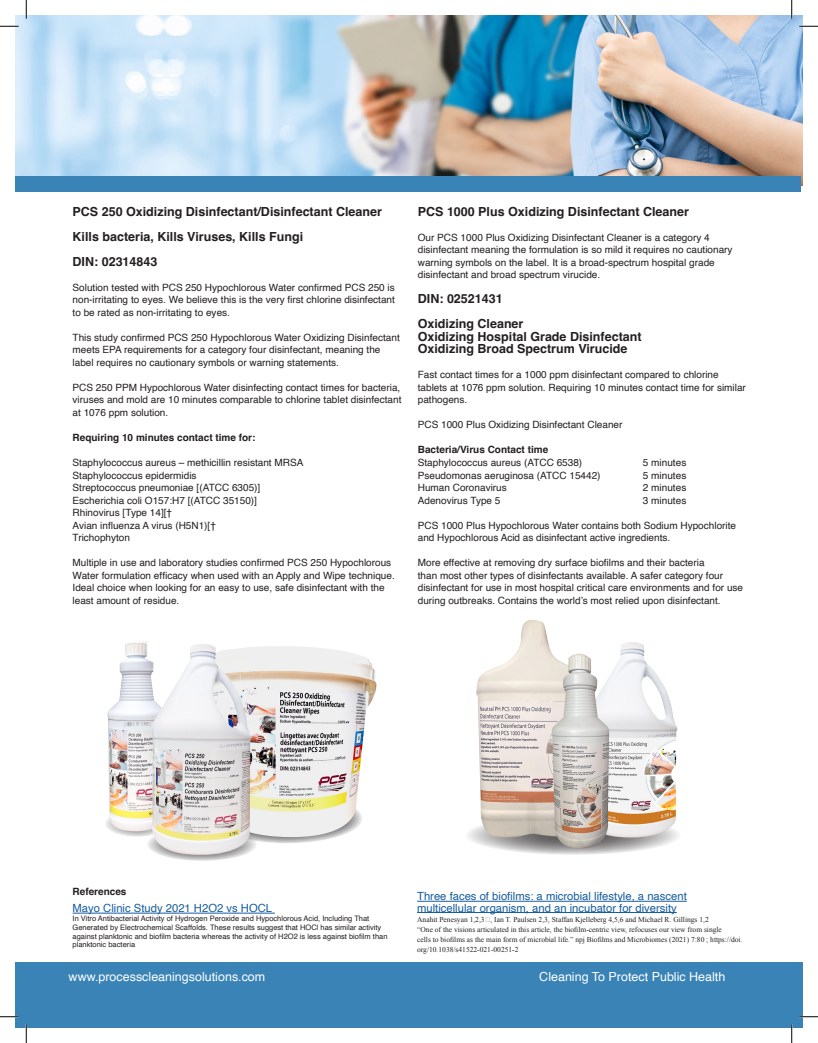
<style>
.page{position:relative;width:818px;height:1043px;background:#fff}
.page>*{position:absolute;margin:0;border:0;box-sizing:border-box;transform-origin:0 0}
.Body_Text_-_Left{font:700 12.5px "Helvetica";color:#231f20}
.t1{font:12.5px "Helvetica";color:#fff}
.Body_Text_-_Left-2{font:11.25px "Helvetica";color:#175d9e}
.Body_Text_-_Left-3{font:10px/12.5px "Helvetica";color:#231f20}
.Body_Text_-_Left-4{font:700 10px "Helvetica";color:#231f20}
.Body_Text_-_Left-5{font:7.5px/10px "Times New Roman";color:#231f20}
.Body_Text_-_Left-6{font:7.5px/8.8px "Helvetica";color:#231f20}
</style>
<div class="page">
<img style="left:15px;top:15px;width:787px;height:170px">
<div style="left:15px;top:962px;width:787px;height:66px;background:#3983b7"></div>
<div style="left:15px;top:176px;width:785px;height:16px;background:#3983b7"></div>
<svg style="left:105px;top:810px;width:64px;height:26px"></svg>
<img style="left:107px;top:641px;width:43px;height:190px">
<svg style="left:211px;top:793px;width:151px;height:50px"></svg>
<img style="left:251px;top:646px;width:126px;height:191px">
<svg style="left:147px;top:827px;width:110px;height:33px"></svg>
<img style="left:150px;top:644px;width:101px;height:212px">
<svg style="left:464px;top:815px;width:217px;height:40px;background:#c0bfbf"></svg>
<img style="left:610px;top:642px;width:68px;height:195px">
<img style="left:476px;top:620px;width:76px;height:219px">
<img style="left:552px;top:653px;width:58px;height:195px">
<hr style="left:73px;top:912px;width:202px;height:1px;background:#175d9e">
<hr style="left:417px;top:901px;width:269px;height:1px;background:#175d9e">
<hr style="left:417px;top:912px;width:259px;height:1px;background:#175d9e">
<svg style="left:0;top:25px;width:19px;height:2px"></svg>
<svg style="left:799px;top:25px;width:19px;height:2px"></svg>
<svg style="left:0;top:1016px;width:19px;height:1px"></svg>
<svg style="left:799px;top:1015px;width:19px;height:2px"></svg>
<svg style="left:25px;top:0;width:2px;height:19px"></svg>
<svg style="left:25px;top:1024px;width:2px;height:18px"></svg>
<svg style="left:790px;top:0;width:2px;height:19px"></svg>
<svg style="left:791px;top:1024px;width:1px;height:18px"></svg>
<p class="Body_Text_-_Left" style="left:73px;top:204px;width:311px">PCS 250 Oxidizing Disinfectant/Disinfectant Cleaner</p>
<p class="Body_Text_-_Left" style="left:73px;top:229px;width:232px">Kills bacteria, Kills Viruses, Kills Fungi</p>
<p class="Body_Text_-_Left" style="left:73px;top:254px;width:86px">DIN: 02314843</p>
<p class="Body_Text_-_Left-3" style="left:73px;top:281px;width:324px;text-align:justify">Solution tested with PCS 250 Hypochlorous Water confirmed PCS 250 is non-irritating to eyes. We believe this is the very first chlorine disinfectant to be rated as non-irritating to eyes.</p>
<p class="Body_Text_-_Left-3" style="left:73px;top:331px;width:328px">This study confirmed PCS 250 Hypochlorous Water Oxidizing Disinfectant meets EPA requirements for a category four disinfectant, meaning the label requires no cautionary symbols or warning statements.</p>
<p class="Body_Text_-_Left-3" style="left:73px;top:381px;width:330px;text-align:justify">PCS 250 PPM Hypochlorous Water disinfecting contact times for bacteria, viruses and mold are 10 minutes comparable to chlorine tablet disinfectant at 1076 ppm solution.</p>
<p class="Body_Text_-_Left-4" style="left:73px;top:431px;width:184px">Requiring 10 minutes contact time for:</p>
<p class="Body_Text_-_Left-3" style="left:73px;top:456px;width:232px">Staphylococcus aureus – methicillin resistant MRSA</p>
<p class="Body_Text_-_Left-3" style="left:73px;top:469px;width:125px">Staphylococcus epidermidis</p>
<p class="Body_Text_-_Left-3" style="left:73px;top:481px;width:189px">Streptococcus pneumoniae [(ATCC 6305)]</p>
<p class="Body_Text_-_Left-3" style="left:73px;top:494px;width:186px">Escherichia coli O157:H7 [(ATCC 35150)]</p>
<p class="Body_Text_-_Left-3" style="left:73px;top:506px;width:101px">Rhinovirus [Type 14][†</p>
<p class="Body_Text_-_Left-3" style="left:73px;top:519px;width:145px">Avian influenza A virus (H5N1)[†</p>
<p class="Body_Text_-_Left-3" style="left:73px;top:531px;width:59px">Trichophyton</p>
<p class="Body_Text_-_Left-3" style="left:73px;top:556px;width:324px">Multiple in use and laboratory studies confirmed PCS 250 Hypochlorous<br>Water formulation efficacy when used with an Apply and Wipe technique.</p>
<p class="Body_Text_-_Left-3" style="left:73px;top:581px;width:313px">Ideal choice when looking for an easy to use, safe disinfectant with the least amount of residue.</p>
<p class="Body_Text_-_Left" style="left:418px;top:204px;width:272px">PCS 1000 Plus Oxidizing Disinfectant Cleaner</p>
<p class="Body_Text_-_Left-3" style="left:418px;top:231px;width:316px">Our PCS 1000 Plus Oxidizing Disinfectant Cleaner is a category 4 disinfectant meaning the formulation is so mild it requires no cautionary warning symbols on the label. It is a broad-spectrum hospital grade disinfectant and broad spectrum virucide.</p>
<p class="Body_Text_-_Left" style="left:418px;top:291px;width:86px">DIN: 02521431</p>
<p class="Body_Text_-_Left" style="left:418px;top:316px;width:107px">Oxidizing Cleaner</p>
<p class="Body_Text_-_Left" style="left:418px;top:329px;width:225px">Oxidizing Hospital Grade Disinfectant</p>
<p class="Body_Text_-_Left" style="left:418px;top:341px;width:211px">Oxidizing Broad Spectrum Virucide</p>
<p class="Body_Text_-_Left-3" style="left:418px;top:369px;width:329px">Fast contact times for a 1000 ppm disinfectant compared to chlorine tablets at 1076 ppm solution. Requiring 10 minutes contact time for similar pathogens.</p>
<p class="Body_Text_-_Left-3" style="left:418px;top:419px;width:206px">PCS 1000 Plus Oxidizing Disinfectant Cleaner</p>
<p class="Body_Text_-_Left-4" style="left:418px;top:444px;width:132px">Bacteria/Virus Contact time</p>
<p class="Body_Text_-_Left-3" style="left:418px;top:456px;width:166px">Staphylococcus aureus (ATCC 6538)</p>
<p class="Body_Text_-_Left-3" style="left:643px;top:456px;width:45px">5 minutes</p>
<p class="Body_Text_-_Left-3" style="left:418px;top:469px;width:184px">Pseudomonas aeruginosa (ATCC 15442)</p>
<p class="Body_Text_-_Left-3" style="left:643px;top:469px;width:45px">5 minutes</p>
<p class="Body_Text_-_Left-3" style="left:418px;top:481px;width:90px">Human Coronavirus</p>
<p class="Body_Text_-_Left-3" style="left:643px;top:481px;width:45px">2 minutes</p>
<p class="Body_Text_-_Left-3" style="left:418px;top:494px;width:84px">Adenovirus Type 5</p>
<p class="Body_Text_-_Left-3" style="left:643px;top:494px;width:45px">3 minutes</p>
<p class="Body_Text_-_Left-3" style="left:418px;top:519px;width:320px">PCS 1000 Plus Hypochlorous Water contains both Sodium Hypochlorite and Hypochlorous Acid as disinfectant active ingredients.</p>
<p class="Body_Text_-_Left-3" style="left:418px;top:556px;width:327px">More effective at removing dry surface biofilms and their bacteria<br>than most other types of disinfectants available. A safer category four disinfectant for use in most hospital critical care environments and for use during outbreaks. Contains the world’s most relied upon disinfectant.</p>
<p class="Body_Text_-_Left-4" style="left:73px;top:885px;width:55px">References</p>
<p class="Body_Text_-_Left-2" style="left:73px;top:899px;width:201px">Mayo Clinic Study 2021 H2O2 vs HOCL</p>
<p class="Body_Text_-_Left-6" style="left:73px;top:914px;width:316px">In Vitro Antibacterial Activity of Hydrogen Peroxide and Hypochlorous Acid, Including That Generated by Electrochemical Scaffolds. These results suggest that HOCl has similar activity against planktonic and biofilm bacteria whereas the activity of H2O2 is less against biofilm than planktonic bacteria</p>
<p class="Body_Text_-_Left-2" style="left:417px;top:887px;width:271px">Three faces of biofilms: a microbial lifestyle, a nascent</p>
<p class="Body_Text_-_Left-2" style="left:417px;top:899px;width:261px">multicellular organism, and an incubator for diversity</p>
<p class="Body_Text_-_Left-5" style="left:417px;top:914px;width:293px">Anahit Penesyan 1,2,3✉, Ian T. Paulsen 2,3, Staffan Kjelleberg 4,5,6 and Michael R. Gillings 1,2</p>
<p class="Body_Text_-_Left-5" style="left:417px;top:924px;width:306px">“One of the visions articulated in this article, the biofilm-centric view, refocuses our view from single</p>
<p class="Body_Text_-_Left-5" style="left:417px;top:934px;width:327px">cells to biofilms as the main form of microbial life.” npj Biofilms and Microbiomes (2021) 7:80 ; https://doi. org/10.1038/s41522-021-00251-2</p>
<p class="t1" style="left:69px;top:966px;width:198px">www.processcleaningsolutions.com</p>
<p class="t1" style="left:539px;top:966px;width:187px">Cleaning To Protect Public Health</p>
</div>
